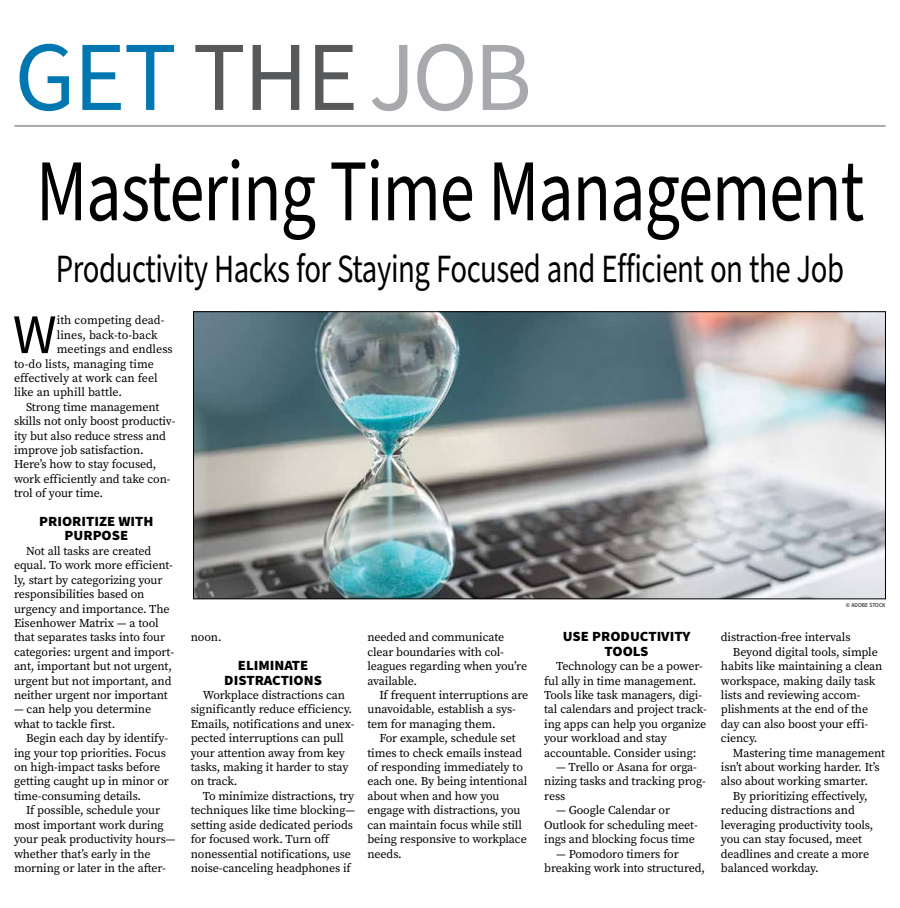
<style>
.page{position:relative;width:900px;height:908px;background:#fff}
.page>*{position:absolute;margin:0;border:0;box-sizing:border-box;transform-origin:0 0}
.t1{font:99px "Source Sans Pro";letter-spacing:-.02em;color:#0077b1}
.t2{font:88px "Source Sans Pro";letter-spacing:-.015em;color:#000;scale:.8 1}
.t3{font:55.9px "Source Sans Pro";color:#000}
.t4{font:40px "Source Sans Pro";letter-spacing:-.015em;color:#000;scale:.77 1}
.t5{font:900 14px/14.4px "Source Sans Pro";color:#000;text-align:center;scale:1.05 1}
.t6{font:12px/14.4px "Source Serif Pro";letter-spacing:-.01em;color:#000}
.t7{font:6px "Source Sans Pro";color:#000;scale:.95 1}
.s1{color:#58595b}
.s2{color:#a7a9ac}
</style>
<div class="page">
<hr style="left:14px;top:125px;width:872px;height:2px;background:#a7a9ac">
<img style="left:195px;top:313px;width:689px;height:284px">
<h1 class="t1" style="left:14px;top:11px;width:519px">GET <span class="s1">THE</span><span class="s2">JOB</span></h1>
<h2 class="t2" style="left:36px;top:132px;width:1037px">Mastering Time Management</h2>
<h3 class="t4" style="left:56px;top:242px;width:1025px">Productivity Hacks for Staying Focused and Efficient on the Job</h3>
<h3 class="t3" style="left:13px;top:297px;width:45px">W</h3>
<p class="t6" style="left:57px;top:313px;width:109px">ith competing dead-</p>
<p class="t6" style="left:57px;top:327px;width:102px">lines, back-to-back</p>
<p class="t6" style="left:57px;top:342px;width:118px">meetings and endless</p>
<p class="t6" style="left:14px;top:356px;width:142px">to-do lists, managing time</p>
<p class="t6" style="left:14px;top:370px;width:145px">effectively at work can feel</p>
<p class="t6" style="left:14px;top:385px;width:109px">like an uphill battle.</p>
<p class="t6" style="left:26px;top:399px;width:135px">Strong time management</p>
<p class="t6" style="left:14px;top:414px;width:163px">skills not only boost productiv-</p>
<p class="t6" style="left:14px;top:428px;width:154px">ity but also reduce stress and</p>
<p class="t6" style="left:14px;top:442px;width:131px">improve job satisfaction.</p>
<p class="t6" style="left:14px;top:457px;width:144px">Here’s how to stay focused,</p>
<p class="t6" style="left:14px;top:471px;width:158px">work efficiently and take con-</p>
<p class="t6" style="left:14px;top:486px;width:91px">trol of your time.</p>
<p class="t5" style="left:39px;top:514px;width:110px">PRIORITIZE WITH<br>PURPOSE</p>
<p class="t6" style="left:14px;top:543px;width:162px;text-indent:12px">Not all tasks are created equal. To work more efficient&shy;ly, start by categorizing your responsibilities based on urgency and importance. The<br>Eisenhower Matrix — a tool that separates tasks into four categories: urgent and import&shy;ant, important but not urgent, urgent but not important, and neither urgent nor important</p>
<p class="t6" style="left:14px;top:702px;width:139px">— can help you determine what to tackle first.</p>
<p class="t6" style="left:14px;top:730px;width:156px;text-indent:12px">Begin each day by identify&shy;ing your top priorities. Focus on high-impact tasks before getting caught up in minor or time-consuming details.</p>
<p class="t6" style="left:14px;top:802px;width:163px;text-indent:12px">If possible, schedule your most important work during your peak productivity hours— whether that’s early in the morning or later in the after-</p>
<p class="t6" style="left:191px;top:630px;width:32px">noon.</p>
<p class="t5" style="left:224px;top:658px;width:95px">ELIMINATE<br>DISTRACTIONS</p>
<p class="t6" style="left:191px;top:687px;width:165px;text-indent:12px">Workplace distractions can significantly reduce efficiency.<br>Emails, notifications and unex&shy;pected interruptions can pull your attention away from key tasks, making it harder to stay on track.</p>
<p class="t6" style="left:191px;top:788px;width:166px;text-indent:12px">To minimize distractions, try techniques like time blocking— setting aside dedicated periods for focused work. Turn off nonessential notifications, use noise-canceling headphones if</p>
<p class="t6" style="left:367px;top:630px;width:161px">needed and communicate clear boundaries with col&shy;leagues regarding when you’re available.</p>
<p class="t6" style="left:367px;top:687px;width:162px;text-indent:12px">If frequent interruptions are unavoidable, establish a sys&shy;tem for managing them.</p>
<p class="t6" style="left:367px;top:730px;width:161px;text-indent:12px">For example, schedule set times to check emails instead of responding immediately to each one. By being intentional about when and how you engage with distractions, you can maintain focus while still being responsive to workplace needs.</p>
<p class="t5" style="left:563px;top:629px;width:123px">USE PRODUCTIVITY<br>TOOLS</p>
<p class="t6" style="left:544px;top:658px;width:164px;text-indent:12px">Technology can be a power&shy;ful ally in time management.<br>Tools like task managers, digi&shy;tal calendars and project track&shy;ing apps can help you organize your workload and stay accountable. Consider using:</p>
<p class="t6" style="left:544px;top:759px;width:163px;text-indent:12px">— Trello or Asana for orga&shy;nizing tasks and tracking prog&shy;ress</p>
<p class="t6" style="left:544px;top:802px;width:155px;text-indent:12px">— Google Calendar or<br>Outlook for scheduling meet&shy;ings and blocking focus time</p>
<p class="t6" style="left:544px;top:846px;width:162px;text-indent:12px">— Pomodoro timers for breaking work into structured,</p>
<p class="t7" style="left:846px;top:600px;width:43px">© ADOBE STOCK</p>
<p class="t6" style="left:721px;top:630px;width:131px">distraction-free intervals</p>
<p class="t6" style="left:733px;top:644px;width:146px">Beyond digital tools, simple</p>
<p class="t6" style="left:721px;top:658px;width:163px">habits like maintaining a clean</p>
<p class="t6" style="left:721px;top:673px;width:156px">workspace, making daily task</p>
<p class="t6" style="left:721px;top:687px;width:141px">lists and reviewing accom-</p>
<p class="t6" style="left:721px;top:702px;width:149px">plishments at the end of the</p>
<p class="t6" style="left:721px;top:716px;width:149px">day can also boost your effi-</p>
<p class="t6" style="left:721px;top:730px;width:38px">ciency.</p>
<p class="t6" style="left:733px;top:745px;width:154px">Mastering time management</p>
<p class="t6" style="left:721px;top:759px;width:160px">isn’t about working harder. It’s</p>
<p class="t6" style="left:721px;top:774px;width:149px">also about working smarter.</p>
<p class="t6" style="left:733px;top:788px;width:136px">By prioritizing effectively,</p>
<p class="t6" style="left:721px;top:802px;width:135px">reducing distractions and</p>
<p class="t6" style="left:721px;top:817px;width:154px">leveraging productivity tools,</p>
<p class="t6" style="left:721px;top:831px;width:143px">you can stay focused, meet</p>
<p class="t6" style="left:721px;top:846px;width:150px">deadlines and create a more</p>
<p class="t6" style="left:721px;top:860px;width:99px">balanced workday.</p>
</div>
